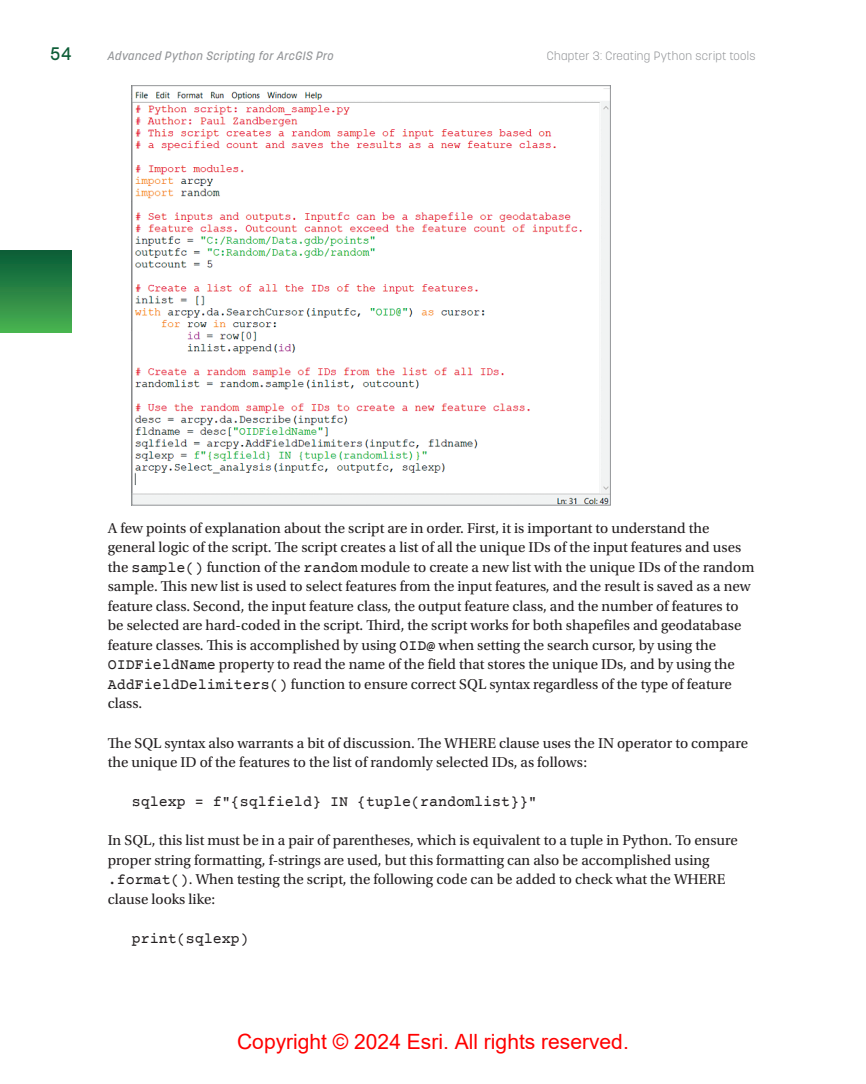
<style>
.page{position:relative;width:866px;height:1084px;background:#fff}
.page>*{position:absolute;margin:0;border:0;box-sizing:border-box;transform-origin:0 0}
.t1{font:21px "Arial";color:#f00}
.t2{font:500 18px "Korolev";color:#0d5d37}
.t3{font:15px/19.5px "Utopia Std";color:#231f20}
.t4{font:15px "Courier Prime";color:#231f20}
.t5{font:italic 500 12px "Korolev";letter-spacing:.03em;color:#939598}
.t6{font:300 12px "Korolev";letter-spacing:.03em;color:#939598}
.s1{font-family:"Courier Prime"}
</style>
<div class="page">
<div style="left:0;top:250px;width:72px;height:82px;background:linear-gradient(to bottom,#085a37,#49b050)"></div>
<img style="left:134px;top:88px;width:474px;height:415px">
<p class="t2" style="left:50px;top:42px;width:23px">54</p>
<p class="t5" style="left:108px;top:48px;width:227px">Advanced Python Scripting for ArcGIS Pro</p>
<p class="t6" style="left:546px;top:48px;width:210px">Chapter 3: Creating Python script tools</p>
<p class="t3" style="left:108px;top:518px;width:647px">A few points of explanation about the script are in order. First, it is important to understand the general logic of the script. The script creates a list of all the unique IDs of the input features and uses the <span class="s1">sample()</span> function of the <span class="s1">random</span> module to create a new list with the unique IDs of the random sample. This new list is used to select features from the input features, and the result is saved as a new feature class. Second, the input feature class, the output feature class, and the number of features to be selected are hard-coded in the script. Third, the script works for both shapefiles and geodatabase feature classes. This is accomplished by using <span class="s1">OID@</span> when setting the search cursor, by using the <span class="s1">OIDFieldName</span> property to read the name of the field that stores the unique IDs, and by using the <span class="s1">AddFieldDelimiters()</span> function to ensure correct SQL syntax regardless of the type of feature class.</p>
<p class="t3" style="left:108px;top:733px;width:641px">The SQL syntax also warrants a bit of discussion. The WHERE clause uses the IN operator to compare the unique ID of the features to the list of randomly selected IDs, as follows:</p>
<p class="t4" style="left:132px;top:792px;width:407px">sqlexp = f"{sqlfield} IN {tuple(randomlist}}"</p>
<p class="t3" style="left:108px;top:830px;width:631px">In SQL, this list must be in a pair of parentheses, which is equivalent to a tuple in Python. To ensure proper string formatting, f-strings are used, but this formatting can also be accomplished using <span class="s1">.format()</span>. When testing the script, the following code can be added to check what the WHERE clause looks like:</p>
<p class="t4" style="left:132px;top:929px;width:118px">print(sqlexp)</p>
<h1 class="t1" style="left:237px;top:1026px;width:393px">Copyright © 2024 Esri. All rights reserved.</h1>
</div>
